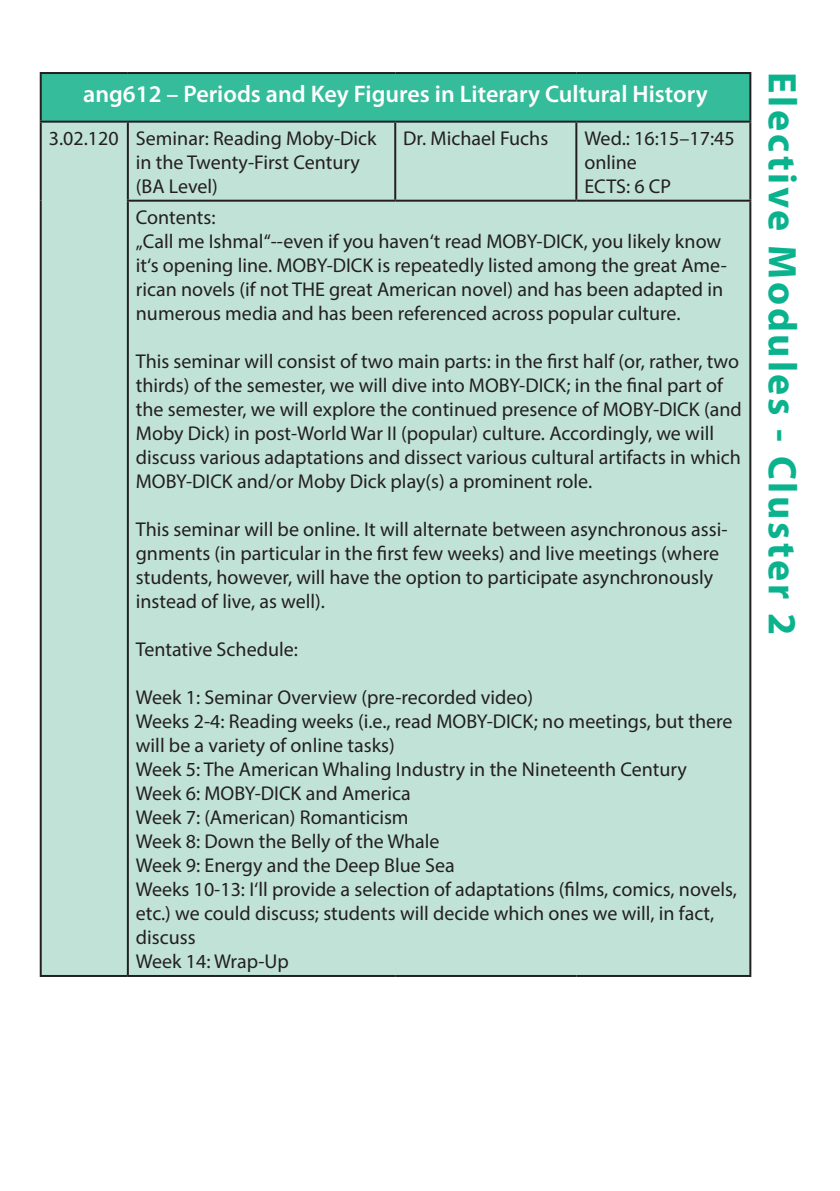
<style>
.page{position:relative;width:840px;height:1191px;background:#fff}
.page>*{position:absolute;margin:0;border:0;box-sizing:border-box;transform-origin:0 0}
.t1{font:700 40px "Myriad Pro";letter-spacing:.07em;color:#0ab38d}
.t2{font:600 24px "Myriad Pro";color:#fff}
.t3{font:20px/24px "Myriad Pro";color:#231f20}
</style>
<div class="page">
<div style="left:41px;top:73px;width:709px;height:49px;background:#35bd9b"></div>
<div style="left:42px;top:123px;width:707px;height:852px;background:#c1e3d7"></div>
<hr style="left:40px;top:72px;width:88px;height:2px;background:#231f20">
<hr style="left:40px;top:74px;width:2px;height:47px;background:#231f20">
<hr style="left:128px;top:72px;width:267px;height:2px;background:#231f20">
<hr style="left:395px;top:72px;width:181px;height:2px;background:#231f20">
<hr style="left:576px;top:72px;width:175px;height:2px;background:#231f20">
<hr style="left:749px;top:74px;width:2px;height:47px;background:#231f20">
<hr style="left:40px;top:121px;width:88px;height:2px;background:#231f20">
<hr style="left:40px;top:123px;width:2px;height:78px;background:#231f20">
<hr style="left:128px;top:121px;width:267px;height:2px;background:#231f20">
<hr style="left:127px;top:123px;width:2px;height:77px;background:#231f20">
<hr style="left:395px;top:121px;width:181px;height:2px;background:#231f20">
<hr style="left:394px;top:123px;width:2px;height:77px;background:#231f20">
<hr style="left:576px;top:121px;width:175px;height:2px;background:#231f20">
<hr style="left:575px;top:123px;width:2px;height:77px;background:#231f20">
<hr style="left:749px;top:123px;width:2px;height:77px;background:#231f20">
<hr style="left:40px;top:201px;width:2px;height:774px;background:#231f20">
<hr style="left:127px;top:200px;width:268px;height:2px;background:#231f20">
<hr style="left:127px;top:202px;width:2px;height:773px;background:#231f20">
<hr style="left:395px;top:200px;width:181px;height:2px;background:#231f20">
<hr style="left:576px;top:200px;width:175px;height:2px;background:#231f20">
<hr style="left:749px;top:202px;width:2px;height:773px;background:#231f20">
<hr style="left:40px;top:975px;width:88px;height:2px;background:#231f20">
<hr style="left:128px;top:975px;width:267px;height:2px;background:#231f20">
<hr style="left:395px;top:975px;width:181px;height:2px;background:#231f20">
<hr style="left:576px;top:975px;width:175px;height:2px;background:#231f20">
<p class="t2" style="left:83px;top:79px;width:625px">ang612 – Periods and Key Figures in Literary Cultural History</p>
<p class="t3" style="left:136px;top:126px;width:242px;text-indent:-87px">3.02.120 Seminar: Reading Moby-Dick in the Twenty-First Century (BA Level)</p>
<p class="t3" style="left:403px;top:126px;width:146px">Dr. Michael Fuchs</p>
<p class="t3" style="left:584px;top:126px;width:152px">Wed.: 16:15–17:45 online<br>ECTS: 6 CP</p>
<p class="t3" style="left:136px;top:205px;width:592px">Contents:<br>„Call me Ishmal“--even if you haven‘t read MOBY-DICK, you likely know it‘s opening line. MOBY-DICK is repeatedly listed among the great Ame&shy;rican novels (if not THE great American novel) and has been adapted in numerous media and has been referenced across popular culture.</p>
<p class="t3" style="left:136px;top:349px;width:607px">This seminar will consist of two main parts: in the first half (or, rather, two thirds) of the semester, we will dive into MOBY-DICK; in the final part of the semester, we will explore the continued presence of MOBY-DICK (and Moby Dick) in post-World War II (popular) culture. Accordingly, we will discuss various adaptations and dissect various cultural artifacts in which MOBY-DICK and/or Moby Dick play(s) a prominent role.</p>
<p class="t3" style="left:136px;top:517px;width:593px">This seminar will be online. It will alternate between asynchronous assi&shy;gnments (in particular in the first few weeks) and live meetings (where students, however, will have the option to participate asynchronously instead of live, as well).</p>
<p class="t3" style="left:136px;top:637px;width:163px">Tentative Schedule:</p>
<p class="t3" style="left:136px;top:685px;width:602px">Week 1: Seminar Overview (pre-recorded video)<br>Weeks 2-4: Reading weeks (i.e., read MOBY-DICK; no meetings, but there will be a variety of online tasks)<br>Week 5: The American Whaling Industry in the Nineteenth Century Week 6: MOBY-DICK and America<br>Week 7: (American) Romanticism<br>Week 8: Down the Belly of the Whale<br>Week 9: Energy and the Deep Blue Sea<br>Weeks 10-13: I‘ll provide a selection of adaptations (films, comics, novels, etc.) we could discuss; students will decide which ones we will, in fact, discuss<br>Week 14: Wrap-Up</p>
<h1 class="t1" style="left:808px;top:72px;width:564px;rotate:90deg">Elective Modules - Cluster 2</h1>
</div>
